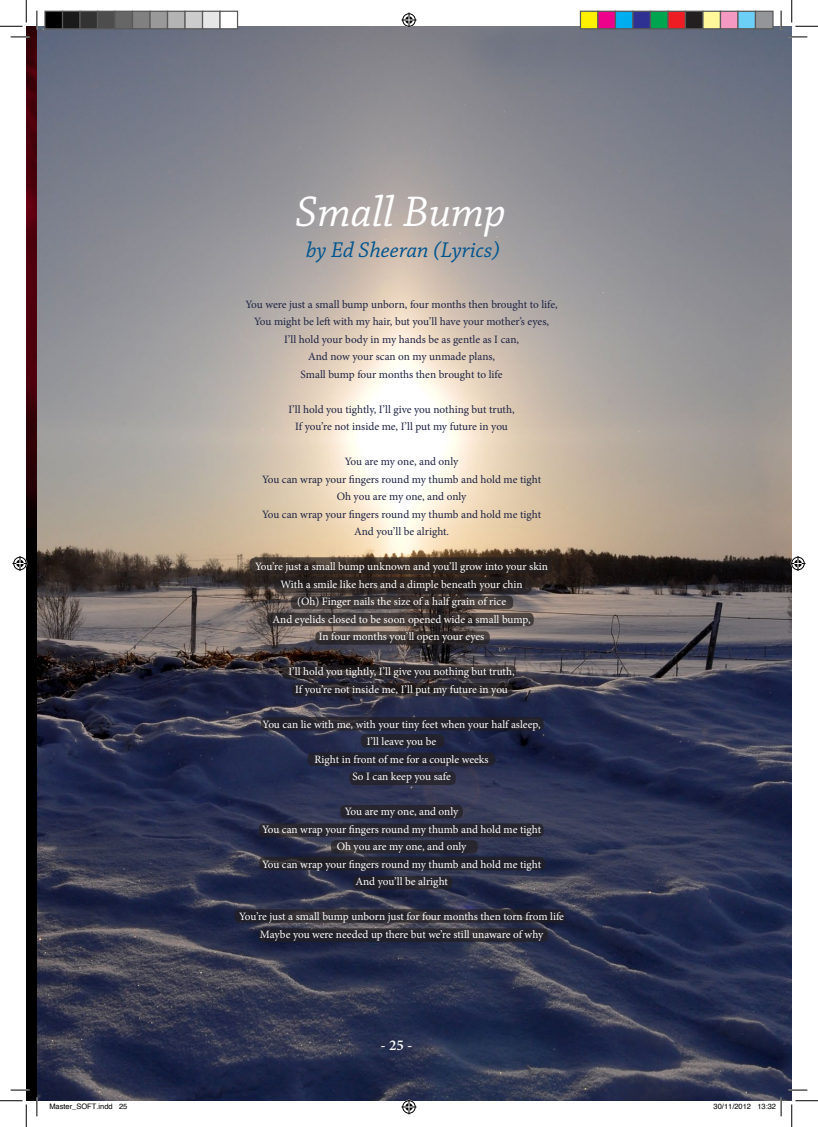
<style>
.page{position:relative;width:818px;height:1127px;background:#fff}
.page>*{position:absolute;margin:0;border:0;box-sizing:border-box;transform-origin:0 0}
.t1{font:italic 45px "Chaparral Pro";color:#fff}
.t2{font:italic 22.5px "Chaparral Pro";color:#00548e}
.t3{font:600 15px "Minion Pro";color:#fff}
.t4{font:11.25px "Minion Pro";letter-spacing:-.005em;color:#fff}
.t5{font:11.25px "Minion Pro";letter-spacing:-.005em;color:#1e2343}
.t6{font:7.5px "Helvetica";color:#000}
</style>
<div class="page">
<img style="left:37px;top:26px;width:755px;height:1074px">
<svg style="left:249px;top:557px;width:303px;height:17px;fill:#2f2520"></svg>
<svg style="left:274px;top:576px;width:258px;height:17px;fill:#292220"></svg>
<svg style="left:291px;top:595px;width:222px;height:14px"></svg>
<svg style="left:267px;top:612px;width:267px;height:14px;fill:#413b3a"></svg>
<svg style="left:315px;top:631px;width:175px;height:13px"></svg>
<svg style="left:282px;top:665px;width:234px;height:13px;fill:#2b272c"></svg>
<svg style="left:292px;top:682px;width:220px;height:14px;fill:#26242b"></svg>
<svg style="left:261px;top:716px;width:283px;height:14px;fill:#23222d"></svg>
<div style="left:308px;top:752px;width:187px;height:13px;background:#23222d;border-radius:5px"></div>
<div style="left:361px;top:733px;width:83px;height:14px;background:#23232f;border-radius:5px"></div>
<div style="left:349px;top:771px;width:107px;height:14px;background:#272630;border-radius:5px"></div>
<div style="left:340px;top:804px;width:123px;height:14px;background:#282630;border-radius:5px"></div>
<div style="left:259px;top:823px;width:285px;height:13px;background:#282730;border-radius:5px"></div>
<svg style="left:331px;top:839px;width:147px;height:14px;fill:#292830"></svg>
<div style="left:259px;top:856px;width:286px;height:14px;background:#22212b;border-radius:5px"></div>
<svg style="left:235px;top:909px;width:330px;height:13px;fill:#28262e"></svg>
<svg style="left:353px;top:875px;width:99px;height:14px"></svg>
<svg style="left:259px;top:928px;width:289px;height:13px;fill:#23222c"></svg>
<div style="left:26px;top:26px;width:11px;height:1074px;background:#000"></div>
<img style="left:26px;top:26px;width:11px;height:489px">
<svg style="left:11px;top:36px;width:18px;height:2px"></svg>
<svg style="left:788px;top:36px;width:19px;height:2px"></svg>
<svg style="left:11px;top:1089px;width:18px;height:1px"></svg>
<svg style="left:788px;top:1088px;width:19px;height:2px"></svg>
<svg style="left:36px;top:11px;width:2px;height:18px"></svg>
<svg style="left:36px;top:1097px;width:2px;height:18px"></svg>
<svg style="left:780px;top:11px;width:2px;height:18px"></svg>
<svg style="left:0;top:0;width:27px;height:27px"></svg>
<svg style="left:0;top:1100px;width:27px;height:26px"></svg>
<svg style="left:791px;top:0;width:27px;height:27px"></svg>
<svg style="left:791px;top:1100px;width:27px;height:26px"></svg>
<svg style="left:401px;top:13px;width:15px;height:15px"></svg>
<svg style="left:401px;top:1099px;width:15px;height:15px"></svg>
<svg style="left:13px;top:556px;width:15px;height:15px"></svg>
<svg style="left:790px;top:556px;width:15px;height:15px"></svg>
<div style="left:45px;top:11px;width:18px;height:18px;background:#000"></div>
<div style="left:44px;top:11px;width:19px;height:18px;border:1px solid #595959"></div>
<div style="left:63px;top:11px;width:17px;height:18px;background:#1a1a1a"></div>
<div style="left:62px;top:11px;width:19px;height:18px;border:1px solid #595959"></div>
<div style="left:80px;top:11px;width:18px;height:18px;background:#333"></div>
<div style="left:79px;top:11px;width:19px;height:18px;border:1px solid #595959"></div>
<div style="left:98px;top:11px;width:17px;height:18px;background:#4d4d4d"></div>
<div style="left:97px;top:11px;width:19px;height:18px;border:1px solid #595959"></div>
<div style="left:115px;top:11px;width:18px;height:18px;background:#666"></div>
<div style="left:114px;top:11px;width:19px;height:18px;border:1px solid #595959"></div>
<div style="left:133px;top:11px;width:17px;height:18px;background:#808080"></div>
<div style="left:132px;top:11px;width:19px;height:18px;border:1px solid #595959"></div>
<div style="left:150px;top:11px;width:18px;height:18px;background:#999"></div>
<div style="left:149px;top:11px;width:19px;height:18px;border:1px solid #595959"></div>
<div style="left:168px;top:11px;width:17px;height:18px;background:#b3b3b3"></div>
<div style="left:167px;top:11px;width:19px;height:18px;border:1px solid #595959"></div>
<div style="left:185px;top:11px;width:18px;height:18px;background:#ccc"></div>
<div style="left:184px;top:11px;width:19px;height:18px;border:1px solid #595959"></div>
<div style="left:203px;top:11px;width:17px;height:18px;background:#e6e6e6"></div>
<div style="left:202px;top:11px;width:19px;height:18px;border:1px solid #595959"></div>
<div style="left:220px;top:11px;width:18px;height:18px;background:#fff"></div>
<div style="left:219px;top:11px;width:19px;height:18px;border:1px solid #595959"></div>
<div style="left:580px;top:11px;width:18px;height:18px;background:#fff101"></div>
<div style="left:580px;top:11px;width:18px;height:18px;border:1px solid #595959"></div>
<div style="left:598px;top:11px;width:17px;height:18px;background:#ed028c"></div>
<div style="left:597px;top:11px;width:19px;height:18px;border:1px solid #595959"></div>
<div style="left:615px;top:11px;width:18px;height:18px;background:#00aeef"></div>
<div style="left:615px;top:11px;width:18px;height:18px;border:1px solid #595959"></div>
<div style="left:633px;top:11px;width:17px;height:18px;background:#2e3092"></div>
<div style="left:632px;top:11px;width:19px;height:18px;border:1px solid #595959"></div>
<div style="left:650px;top:11px;width:18px;height:18px;background:#00a54f"></div>
<div style="left:650px;top:11px;width:18px;height:18px;border:1px solid #595959"></div>
<div style="left:668px;top:11px;width:17px;height:18px;background:#ee1d23"></div>
<div style="left:667px;top:11px;width:19px;height:18px;border:1px solid #595959"></div>
<div style="left:685px;top:11px;width:18px;height:18px;background:#231f20"></div>
<div style="left:685px;top:11px;width:18px;height:18px;border:1px solid #595959"></div>
<div style="left:703px;top:11px;width:17px;height:18px;background:#fff79a"></div>
<div style="left:702px;top:11px;width:19px;height:18px;border:1px solid #595959"></div>
<div style="left:720px;top:11px;width:18px;height:18px;background:#f499c2"></div>
<div style="left:720px;top:11px;width:18px;height:18px;border:1px solid #595959"></div>
<div style="left:738px;top:11px;width:17px;height:18px;background:#6bcff6"></div>
<div style="left:737px;top:11px;width:19px;height:18px;border:1px solid #595959"></div>
<div style="left:755px;top:11px;width:18px;height:18px;background:#939598"></div>
<div style="left:755px;top:11px;width:18px;height:18px;border:1px solid #595959"></div>
<svg style="left:49px;top:1100px;width:64px;height:1px"></svg>
<svg style="left:757px;top:1097px;width:25px;height:18px"></svg>
<p class="t1" style="left:296px;top:187px;width:211px">Small Bump</p>
<p class="t2" style="left:306px;top:238px;width:195px">by Ed Sheeran (Lyrics)</p>
<p class="t5" style="left:245px;top:296px;width:314px">You were just a small bump unborn, four months then brought to life,</p>
<p class="t5" style="left:254px;top:314px;width:296px">You might be left with my hair, but you’ll have your mother’s eyes,</p>
<p class="t5" style="left:284px;top:331px;width:236px">I’ll hold your body in my hands be as gentle as I can,</p>
<p class="t5" style="left:308px;top:349px;width:189px">And now your scan on my unmade plans,</p>
<p class="t5" style="left:301px;top:366px;width:203px">Small bump four months then brought to life</p>
<p class="t5" style="left:288px;top:401px;width:228px">I’ll hold you tightly, I’ll give you nothing but truth,</p>
<p class="t5" style="left:295px;top:419px;width:214px">If you’re not inside me, I’ll put my future in you</p>
<p class="t5" style="left:345px;top:454px;width:115px">You are my one, and only</p>
<p class="t5" style="left:262px;top:471px;width:281px">You can wrap your fingers round my thumb and hold me tight</p>
<p class="t5" style="left:337px;top:489px;width:131px">Oh you are my one, and only</p>
<p class="t5" style="left:262px;top:506px;width:281px">You can wrap your fingers round my thumb and hold me tight</p>
<p class="t5" style="left:354px;top:524px;width:97px">And you’ll be alright.</p>
<p class="t4" style="left:255px;top:559px;width:294px">You’re just a small bump unknown and you’ll grow into your skin</p>
<p class="t4" style="left:280px;top:576px;width:244px">With a smile like hers and a dimple beneath your chin</p>
<p class="t4" style="left:297px;top:594px;width:210px">(Oh) Finger nails the size of a half grain of rice</p>
<p class="t4" style="left:272px;top:611px;width:260px">And eyelids closed to be soon opened wide a small bump,</p>
<p class="t4" style="left:319px;top:629px;width:167px">In four months you’ll open your eyes</p>
<p class="t4" style="left:288px;top:664px;width:228px">I’ll hold you tightly, I’ll give you nothing but truth,</p>
<p class="t4" style="left:295px;top:681px;width:214px">If you’re not inside me, I’ll put my future in you</p>
<p class="t4" style="left:263px;top:716px;width:280px">You can lie with me, with your tiny feet when your half asleep,</p>
<p class="t4" style="left:367px;top:734px;width:71px">I’ll leave you be</p>
<p class="t4" style="left:315px;top:751px;width:176px">Right in front of me for a couple weeks</p>
<p class="t4" style="left:352px;top:769px;width:100px">So I can keep you safe</p>
<p class="t4" style="left:345px;top:804px;width:115px">You are my one, and only</p>
<p class="t4" style="left:262px;top:821px;width:281px">You can wrap your fingers round my thumb and hold me tight</p>
<p class="t4" style="left:337px;top:839px;width:131px">Oh you are my one, and only</p>
<p class="t4" style="left:262px;top:856px;width:281px">You can wrap your fingers round my thumb and hold me tight</p>
<p class="t4" style="left:355px;top:874px;width:94px">And you’ll be alright</p>
<p class="t4" style="left:239px;top:909px;width:326px">You’re just a small bump unborn just for four months then torn from life</p>
<p class="t4" style="left:260px;top:926px;width:285px">Maybe you were needed up there but we’re still unaware of why</p>
<p class="t3" style="left:381px;top:1034px;width:33px">- 25 -</p>
<p class="t6" style="left:49px;top:1100px;width:79px">Master_SOFT.indd 25</p>
<p class="t6" style="left:713px;top:1100px;width:64px">30/11/2012 13:32</p>
</div>
